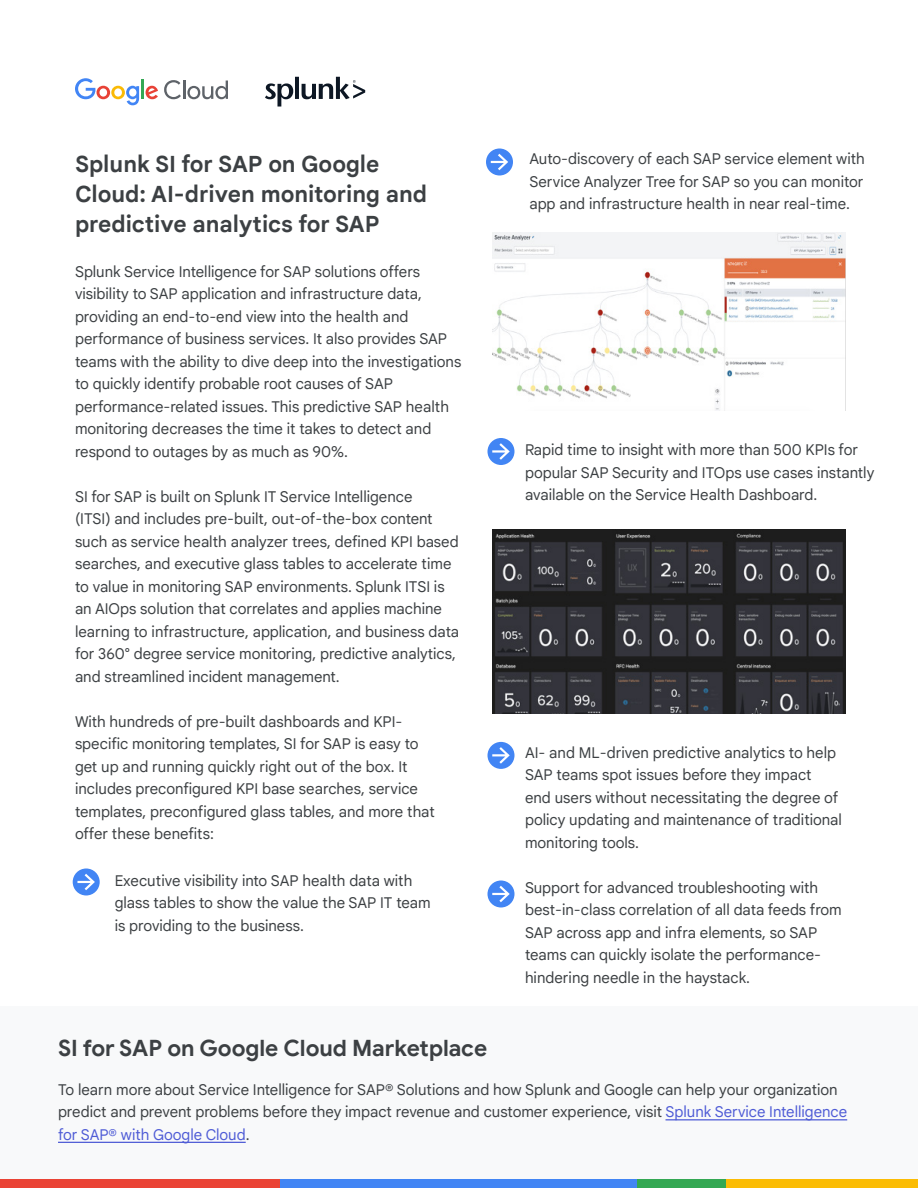
<style>
.page{position:relative;width:918px;height:1188px;background:#fff}
.page>*{position:absolute;margin:0;border:0;box-sizing:border-box;transform-origin:0 0}
.B1_Body_Copy{font:700 22.5px/30px "Google Sans Text";color:#3c4043}
.B1_Body_Copy-2{font:700 22.5px "Google Sans";letter-spacing:-.005em;color:#3c4043}
.B1_Body_Copy-3{font:15px/22.5px "Google Sans Text";color:#3c4043}
.s1{color:#4f5cd6}
</style>
<div class="page">
<div style="left:0;top:1006px;width:918px;height:182px;background:#f8f9fa"></div>
<div style="left:0;top:1179px;width:281px;height:9px;background:#ea4335"></div>
<div style="left:281px;top:1179px;width:356px;height:9px;background:#4285f4"></div>
<div style="left:637px;top:1179px;width:90px;height:9px;background:#34a853"></div>
<div style="left:727px;top:1179px;width:191px;height:9px;background:#fbbc04"></div>
<svg style="left:75px;top:78px;width:64px;height:27px"></svg>
<hr style="left:141px;top:79px;width:3px;height:20px;background:#33a854">
<svg style="left:146px;top:86px;width:12px;height:13px"></svg>
<svg style="left:164px;top:80px;width:64px;height:19px"></svg>
<svg style="left:265px;top:77px;width:100px;height:30px"></svg>
<hr style="left:666px;top:1119px;width:181px;height:1px;background:#4f5cd6">
<hr style="left:58px;top:1142px;width:188px;height:1px;background:#4f5cd6">
<img style="left:492px;top:232px;width:354px;height:179px">
<img style="left:492px;top:530px;width:354px;height:184px">
<div style="left:73px;top:868px;width:27px;height:28px;background:#4285f4;border-radius:50%"></div>
<svg style="left:77px;top:874px;width:18px;height:16px"></svg>
<div style="left:486px;top:148px;width:27px;height:28px;background:#4285f4;border-radius:50%"></div>
<svg style="left:491px;top:154px;width:17px;height:16px"></svg>
<div style="left:488px;top:742px;width:26px;height:27px;background:#4285f4;border-radius:50%"></div>
<svg style="left:492px;top:747px;width:18px;height:17px"></svg>
<div style="left:488px;top:438px;width:26px;height:27px;background:#4285f4;border-radius:50%"></div>
<svg style="left:492px;top:443px;width:18px;height:17px"></svg>
<div style="left:488px;top:880px;width:26px;height:28px;background:#4285f4;border-radius:50%"></div>
<svg style="left:492px;top:886px;width:18px;height:16px"></svg>
<p class="B1_Body_Copy" style="left:75px;top:149px;width:354px">Splunk SI for SAP on Google<br>Cloud: AI-driven monitoring and predictive analytics for SAP</p>
<p class="B1_Body_Copy-3" style="left:75px;top:260px;width:388px">Splunk Service Intelligence for SAP solutions offers visibility to SAP application and infrastructure data, providing an end-to-end view into the health and performance of business services. It also provides SAP teams with the ability to dive deep into the investigations to quickly identify probable root causes of SAP performance-related issues. This predictive SAP health monitoring decreases the time it takes to detect and respond to outages by as much as 90%.</p>
<p class="B1_Body_Copy-3" style="left:75px;top:485px;width:339px">SI for SAP is built on Splunk IT Service Intelligence</p>
<p class="B1_Body_Copy-3" style="left:75px;top:508px;width:386px">(ITSI) and includes pre-built, out-of-the-box content such as service health analyzer trees, defined KPI based searches, and executive glass tables to accelerate time to value in monitoring SAP environments. Splunk ITSI is an AIOps solution that correlates and applies machine learning to infrastructure, application, and business data for 360° degree service monitoring, predictive analytics, and streamlined incident management.</p>
<p class="B1_Body_Copy-3" style="left:75px;top:710px;width:329px">With hundreds of pre-built dashboards and KPI-</p>
<p class="B1_Body_Copy-3" style="left:75px;top:733px;width:345px">specific monitoring templates, SI for SAP is easy to</p>
<p class="B1_Body_Copy-3" style="left:75px;top:755px;width:361px">get up and running quickly right out of the box. It includes preconfigured KPI base searches, service templates, preconfigured glass tables, and more that offer these benefits:</p>
<p class="B1_Body_Copy-3" style="left:115px;top:869px;width:318px">Executive visibility into SAP health data with glass tables to show the value the SAP IT team</p>
<p class="B1_Body_Copy-3" style="left:115px;top:914px;width:191px">is providing to the business.</p>
<p class="B1_Body_Copy-3" style="left:530px;top:148px;width:337px;text-align:justify">Auto-discovery of each SAP service element with Service Analyzer Tree for SAP so you can monitor app and infrastructure health in near real-time.</p>
<p class="B1_Body_Copy-3" style="left:525px;top:439px;width:351px">Rapid time to insight with more than 500 KPIs for popular SAP Security and ITOps use cases instantly available on the Service Health Dashboard.</p>
<p class="B1_Body_Copy-3" style="left:525px;top:741px;width:318px">AI- and ML-driven predictive analytics to help SAP teams spot issues before they impact<br>end users without necessitating the degree of policy updating and maintenance of traditional monitoring tools.</p>
<p class="B1_Body_Copy-3" style="left:525px;top:876px;width:318px">Support for advanced troubleshooting with best-in-class correlation of all data feeds from SAP across app and infra elements, so SAP teams can quickly isolate the performance&shy;hindering needle in the haystack.</p>
<p class="B1_Body_Copy-2" style="left:58px;top:1034px;width:431px">SI for SAP on Google Cloud Marketplace</p>
<p class="B1_Body_Copy-3" style="left:58px;top:1078px;width:791px">To learn more about Service Intelligence for SAP® Solutions and how Splunk and Google can help your organization predict and prevent problems before they impact revenue and customer experience, visit <span class="s1">Splunk Service Intelligence for SAP® with Google Cloud</span>.</p>
</div>
